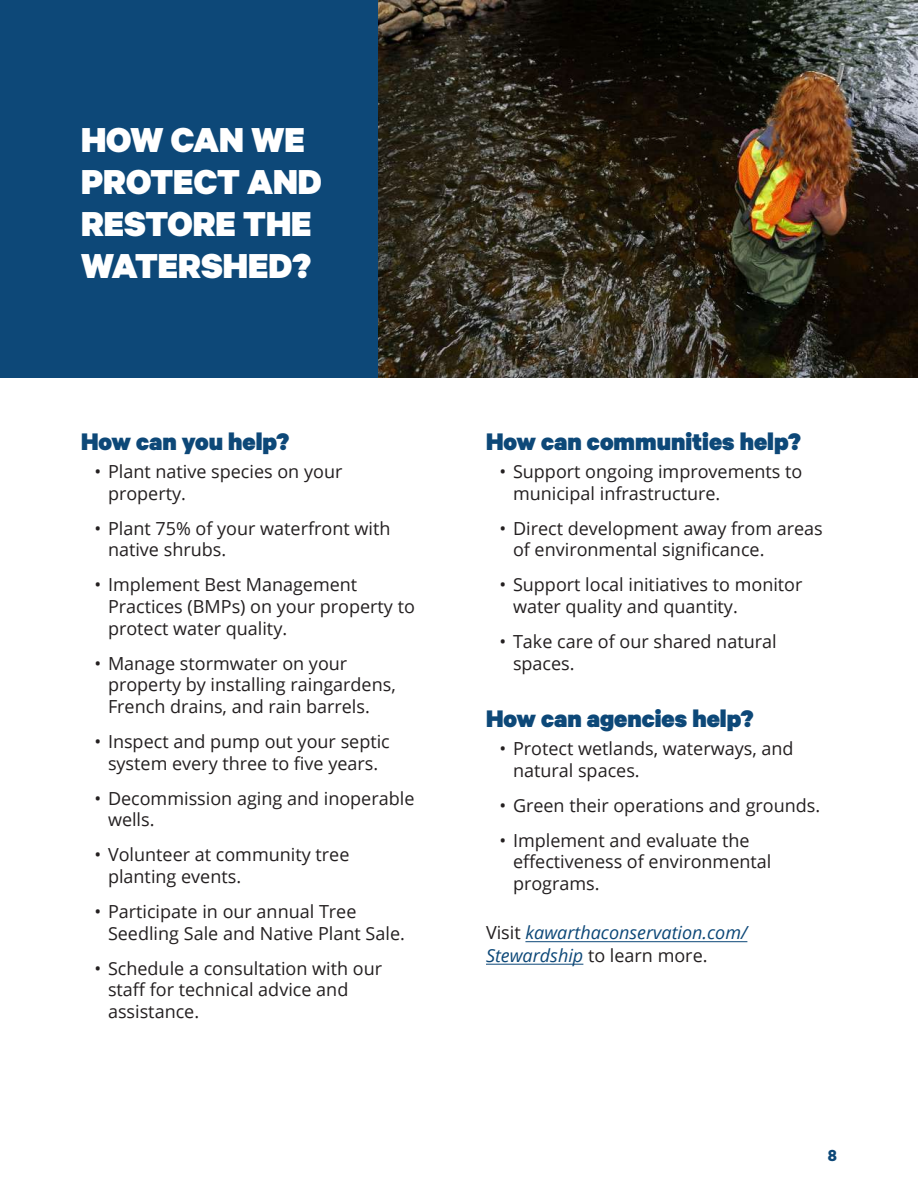
<style>
.page{position:relative;width:918px;height:1188px;background:#fff}
.page>*{position:absolute;margin:0;border:0;box-sizing:border-box;transform-origin:0 0}
.t1{font:900 39px/42px "Calibre";color:#fff}
.t2{font:900 27px "Calibre";color:#0d4878}
.t3{font:18px/21.6px "Open Sans";color:#231f20}
.t4{font:italic 18px/22.5px "Open Sans";color:#0d4878}
.t5{font:700 18px "Calibre";color:#0d4878}
.s1{font-style:normal;color:#231f20}
</style>
<div class="page">
<div style="left:0;top:0;width:378px;height:378px;background:#0d4878"></div>
<img style="left:378px;top:0;width:540px;height:378px">
<hr style="left:525px;top:941px;width:222px;height:1px;background:#0d4878">
<hr style="left:486px;top:964px;width:97px;height:1px;background:#0d4878">
<h1 class="t1" style="left:81px;top:118px;width:242px">HOW CAN WE<br>PROTECT AND<br>RESTORE THE<br>WATERSHED?</h1>
<h2 class="t2" style="left:81px;top:424px;width:210px">How can you help?</h2>
<p class="t3" style="left:108px;top:460px;width:236px;text-indent:-14px">• Plant native species on your property.</p>
<p class="t3" style="left:108px;top:517px;width:284px;text-indent:-14px">• Plant 75% of your waterfront with native shrubs.</p>
<p class="t3" style="left:108px;top:574px;width:308px;text-indent:-14px">• Implement Best Management<br>Practices (BMPs) on your property to protect water quality.</p>
<p class="t3" style="left:108px;top:652px;width:289px;text-indent:-14px">• Manage stormwater on your property by installing raingardens,<br>French drains, and rain barrels.</p>
<p class="t3" style="left:94px;top:730px;width:297px;text-align:center">• Inspect and pump out your septic system every three to five years.</p>
<p class="t3" style="left:108px;top:787px;width:308px;text-indent:-14px">• Decommission aging and inoperable wells.</p>
<p class="t3" style="left:108px;top:844px;width:243px;text-indent:-14px">• Volunteer at community tree planting events.</p>
<p class="t3" style="left:108px;top:900px;width:298px;text-indent:-14px">• Participate in our annual Tree<br>Seedling Sale and Native Plant Sale.</p>
<p class="t3" style="left:108px;top:957px;width:276px;text-indent:-14px">• Schedule a consultation with our staff for technical advice and assistance.</p>
<h2 class="t2" style="left:486px;top:424px;width:317px">How can communities help?</h2>
<p class="t3" style="left:513px;top:460px;width:291px;text-indent:-14px">• Support ongoing improvements to municipal infrastructure.</p>
<p class="t3" style="left:513px;top:517px;width:311px;text-indent:-14px">• Direct development away from areas of environmental significance.</p>
<p class="t3" style="left:513px;top:574px;width:291px;text-indent:-14px">• Support local initiatives to monitor water quality and quantity.</p>
<p class="t3" style="left:513px;top:630px;width:265px;text-indent:-14px">• Take care of our shared natural spaces.</p>
<h2 class="t2" style="left:486px;top:701px;width:269px">How can agencies help?</h2>
<p class="t3" style="left:513px;top:737px;width:282px;text-indent:-14px">• Protect wetlands, waterways, and natural spaces.</p>
<p class="t3" style="left:500px;top:794px;width:322px">• Green their operations and grounds.</p>
<p class="t3" style="left:513px;top:829px;width:260px;text-indent:-14px">• Implement and evaluate the effectiveness of environmental programs.</p>
<p class="t4" style="left:486px;top:921px;width:263px"><span class="s1">Visit</span> kawarthaconservation.com/<br>Stewardship <span class="s1">to learn more.</span></p>
<p class="t5" style="left:828px;top:1144px;width:11px">8</p>
</div>
